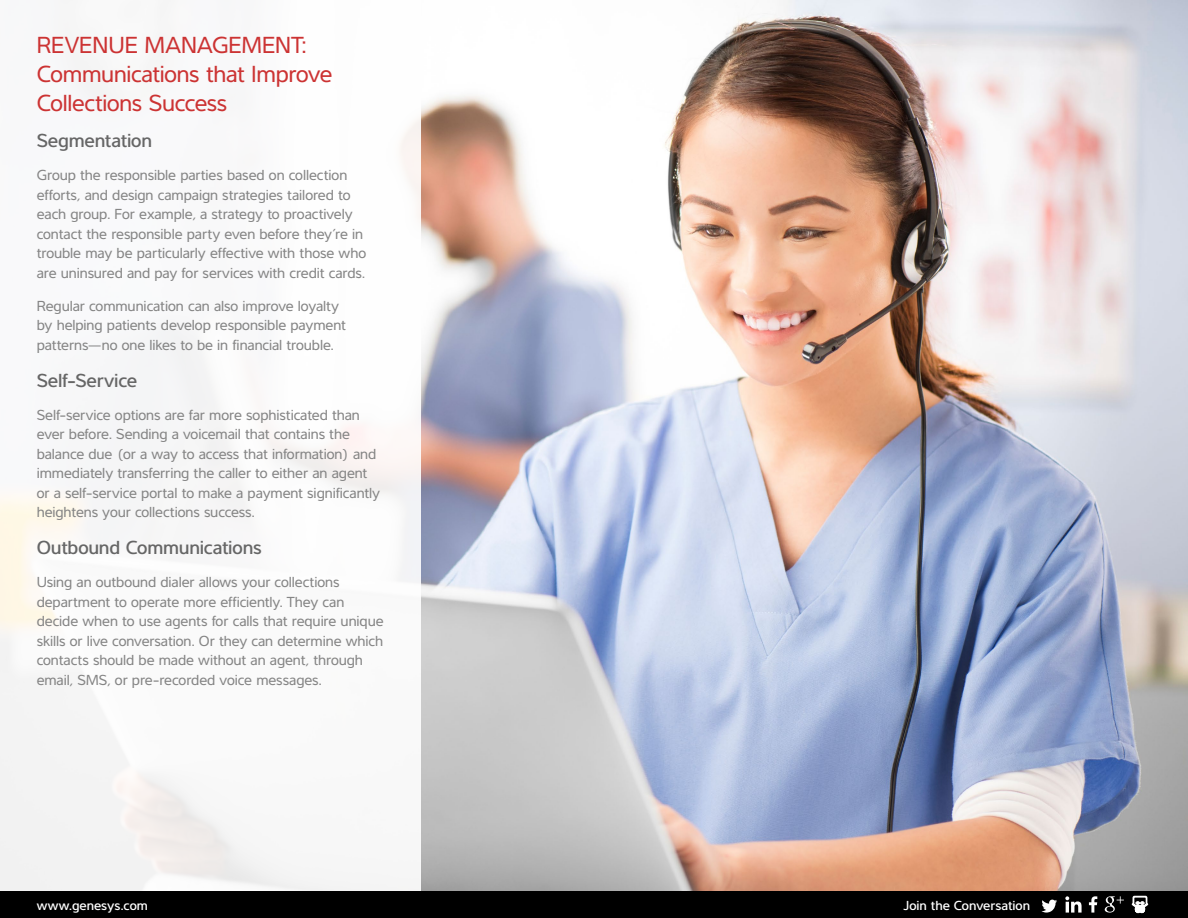
<style>
.page{position:relative;width:1188px;height:918px;background:#fff}
.page>*{position:absolute;margin:0;border:0;box-sizing:border-box;transform-origin:0 0}
.t1{font:24px/28.8px "Interval";letter-spacing:-.015em;color:#c33}
.t2{font:500 19.5px "Interval";letter-spacing:-.015em;color:#666}
.t3{font:15px/19.5px "Interval";letter-spacing:-.005em;color:#858585}
.t4{font:500 13.5px "Interval";color:#fff}
</style>
<div class="page">
<img style="left:420px;top:0;width:768px;height:891px">
<div style="left:0;top:891px;width:1188px;height:27px;background:#000"></div>
<svg style="left:1065px;top:896px;width:17px;height:17px"></svg>
<svg style="left:1041px;top:900px;width:16px;height:13px"></svg>
<svg style="left:1089px;top:896px;width:8px;height:17px"></svg>
<svg style="left:1105px;top:896px;width:19px;height:17px"></svg>
<svg style="left:1132px;top:886px;width:16px;height:28px"></svg>
<div style="left:1139px;top:906px;width:6px;height:7px;background:#fff;border-radius:50%"></div>
<div style="left:1139px;top:906px;width:6px;height:7px;border:1px solid #fff;border-radius:50%"></div>
<h1 class="t1" style="left:37px;top:30px;width:297px">REVENUE MANAGEMENT:<br>Communications that Improve<br>Collections Success</h1>
<h2 class="t2" style="left:37px;top:130px;width:117px">Segmentation</h2>
<p class="t3" style="left:37px;top:166px;width:331px">Group the responsible parties based on collection efforts, and design campaign strategies tailored to each group. For example, a strategy to proactively contact the responsible party even before they’re in trouble may be particularly effective with those who are uninsured and pay for services with credit cards.</p>
<p class="t3" style="left:37px;top:296px;width:311px">Regular communication can also improve loyalty by helping patients develop responsible payment patterns—no one likes to be in financial trouble.</p>
<h2 class="t2" style="left:37px;top:369px;width:102px">Self-Service</h2>
<p class="t3" style="left:37px;top:405px;width:345px">Self-service options are far more sophisticated than ever before. Sending a voicemail that contains the balance due (or a way to access that information) and immediately transferring the caller to either an agent or a self-service portal to make a payment significantly heightens your collections success.</p>
<h2 class="t2" style="left:37px;top:537px;width:227px">Outbound Communications</h2>
<p class="t3" style="left:37px;top:572px;width:348px">Using an outbound dialer allows your collections department to operate more efficiently. They can decide when to use agents for calls that require unique skills or live conversation. Or they can determine which contacts should be made without an agent, through email, SMS, or pre-recorded voice messages.</p>
<p class="t4" style="left:37px;top:897px;width:113px">www.genesys.com</p>
<p class="t4" style="left:903px;top:897px;width:128px">Join the Conversation</p>
</div>
